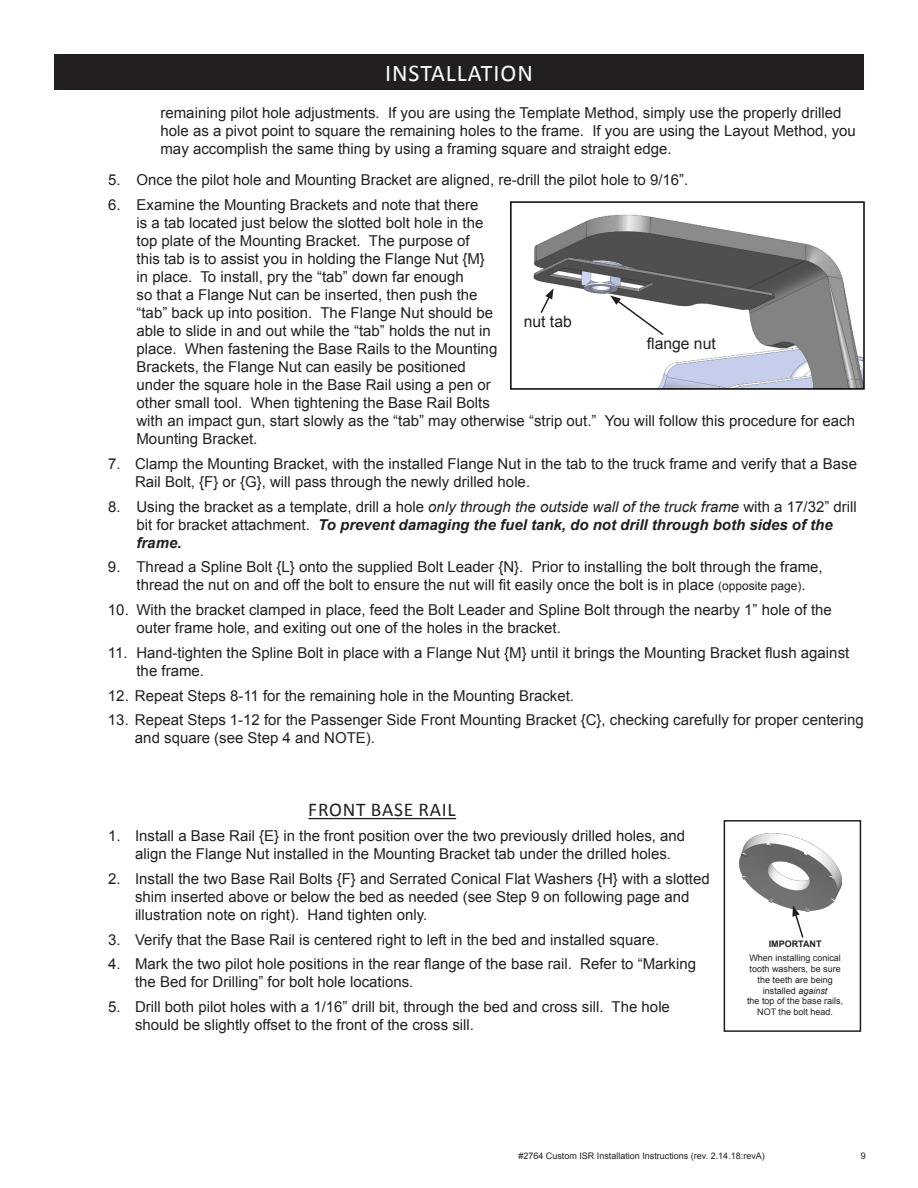
<style>
.page{position:relative;width:918px;height:1188px;background:#fff}
.page>*{position:absolute;margin:0;border:0;box-sizing:border-box;transform-origin:0 0}
.t1{font:24px "Calibri";letter-spacing:.04em;color:#fff}
.t2{font:19.5px "Calibri";letter-spacing:.04em;color:#231f20}
.t3{font:15.75px "Arial";color:#231f20}
.t4{font:15px/18px "Arial";color:#231f20}
.t5{font:9px/10.8px "Arial";color:#231f20;text-align:center}
.t6{font:700 9px "Arial";color:#231f20}
.s1{font-style:italic}
.s2{font-weight:700;font-style:italic}
.s3{font-size:12px}
</style>
<div class="page">
<hr style="left:308px;top:818px;width:148px;height:1px;background:#231f20">
<div style="left:54px;top:54px;width:810px;height:36px;background:#231f20"></div>
<img style="left:533px;top:214px;width:329px;height:173px">
<div style="left:510px;top:201px;width:355px;height:189px;border:2px solid #000"></div>
<svg style="left:539px;top:288px;width:15px;height:27px"></svg>
<svg style="left:610px;top:296px;width:55px;height:41px"></svg>
<img style="left:739px;top:834px;width:103px;height:77px">
<div style="left:724px;top:820px;width:137px;height:212px;border:2px solid #231f20"></div>
<svg style="left:792px;top:906px;width:13px;height:32px"></svg>
<h1 class="t1" style="left:385px;top:58px;width:149px">INSTALLATION</h1>
<p class="t4" style="left:160px;top:104px;width:697px">remaining pilot hole adjustments. If you are using the Template Method, simply use the properly drilled hole as a pivot point to square the remaining holes to the frame. If you are using the Layout Method, you may accomplish the same thing by using a framing square and straight edge.</p>
<p class="t4" style="left:108px;top:171px;width:582px">5. Once the pilot hole and Mounting Bracket are aligned, re-drill the pilot hole to 9/16”.</p>
<p class="t4" style="left:136px;top:196px;width:720px;text-indent:-28px">6. Examine the Mounting Brackets and note that there<br>is a tab located just below the slotted bolt hole in the<br>top plate of the Mounting Bracket. The purpose of<br>this tab is to assist you in holding the Flange Nut {M}<br>in place. To install, pry the “tab” down far enough<br>so that a Flange Nut can be inserted, then push the<br>“tab” back up into position. The Flange Nut should be<br>able to slide in and out while the “tab” holds the nut in<br>place. When fastening the Base Rails to the Mounting<br>Brackets, the Flange Nut can easily be positioned<br>under the square hole in the Base Rail using a pen or<br>other small tool. When tightening the Base Rail Bolts<br>with an impact gun, start slowly as the “tab” may otherwise “strip out.” You will follow this procedure for each Mounting Bracket.</p>
<p class="t4" style="left:135px;top:455px;width:724px;text-indent:-27px">7. Clamp the Mounting Bracket, with the installed Flange Nut in the tab to the truck frame and verify that a Base<br>Rail Bolt, {F} or {G}, will pass through the newly drilled hole.</p>
<p class="t4" style="left:136px;top:498px;width:722px;text-indent:-28px">8. Using the bracket as a template, drill a hole <span class="s1">only through the outside wall of the truck frame</span> with a 17/32” drill bit for bracket attachment. <span class="s2">To prevent damaging the fuel tank, do not drill through both sides of the frame.</span></p>
<p class="t4" style="left:136px;top:558px;width:688px;text-indent:-28px">9. Thread a Spline Bolt {L} onto the supplied Bolt Leader {N}. Prior to installing the bolt through the frame, thread the nut on and off the bolt to ensure the nut will fit easily once the bolt is in place <span class="s3">(opposite page)</span>.</p>
<p class="t4" style="left:136px;top:601px;width:697px;text-indent:-29px">10. With the bracket clamped in place, feed the Bolt Leader and Spline Bolt through the nearby 1” hole of the outer frame hole, and exiting out one of the holes in the bracket.</p>
<p class="t4" style="left:136px;top:644px;width:714px;text-indent:-29px">11. Hand-tighten the Spline Bolt in place with a Flange Nut {M} until it brings the Mounting Bracket flush against the frame.</p>
<p class="t4" style="left:108px;top:687px;width:468px">12. Repeat Steps 8-11 for the remaining hole in the Mounting Bracket.</p>
<p class="t4" style="left:135px;top:711px;width:730px;text-indent:-27px">13. Repeat Steps 1-12 for the Passenger Side Front Mounting Bracket {C}, checking carefully for proper centering and square (see Step 4 and NOTE).</p>
<p class="t3" style="left:524px;top:311px;width:50px">nut tab</p>
<p class="t3" style="left:647px;top:333px;width:70px">flange nut</p>
<h2 class="t2" style="left:308px;top:798px;width:149px">FRONT BASE RAIL</h2>
<p class="t4" style="left:135px;top:827px;width:552px;text-indent:-27px">1. Install a Base Rail {E} in the front position over the two previously drilled holes, and align the Flange Nut installed in the Mounting Bracket tab under the drilled holes.</p>
<p class="t4" style="left:135px;top:870px;width:576px;text-indent:-27px">2. Install the two Base Rail Bolts {F} and Serrated Conical Flat Washers {H} with a slotted shim inserted above or below the bed as needed (see Step 9 on following page and illustration note on right). Hand tighten only.</p>
<p class="t4" style="left:108px;top:931px;width:553px">3. Verify that the Base Rail is centered right to left in the bed and installed square.</p>
<p class="t4" style="left:135px;top:955px;width:563px;text-indent:-27px">4. Mark the two pilot hole positions in the rear flange of the base rail. Refer to “Marking the Bed for Drilling” for bolt hole locations.</p>
<p class="t4" style="left:135px;top:998px;width:537px;text-indent:-27px">5. Drill both pilot holes with a 1/16” drill bit, through the bed and cross sill. The hole should be slightly offset to the front of the cross sill.</p>
<p class="t6" style="left:769px;top:938px;width:54px">IMPORTANT</p>
<p class="t5" style="left:747px;top:953px;width:98px">When installing conical tooth washers, be sure the teeth are being installed <span class="s1">against<br></span>the top of the base rails,<br>NOT the bolt head.</p>
<p class="t5" style="left:518px;top:1151px;width:248px">#2764 Custom ISR Installation Instructions (rev. 2.14.18:revA)</p>
<p class="t5" style="left:861px;top:1151px;width:7px">9</p>
</div>
